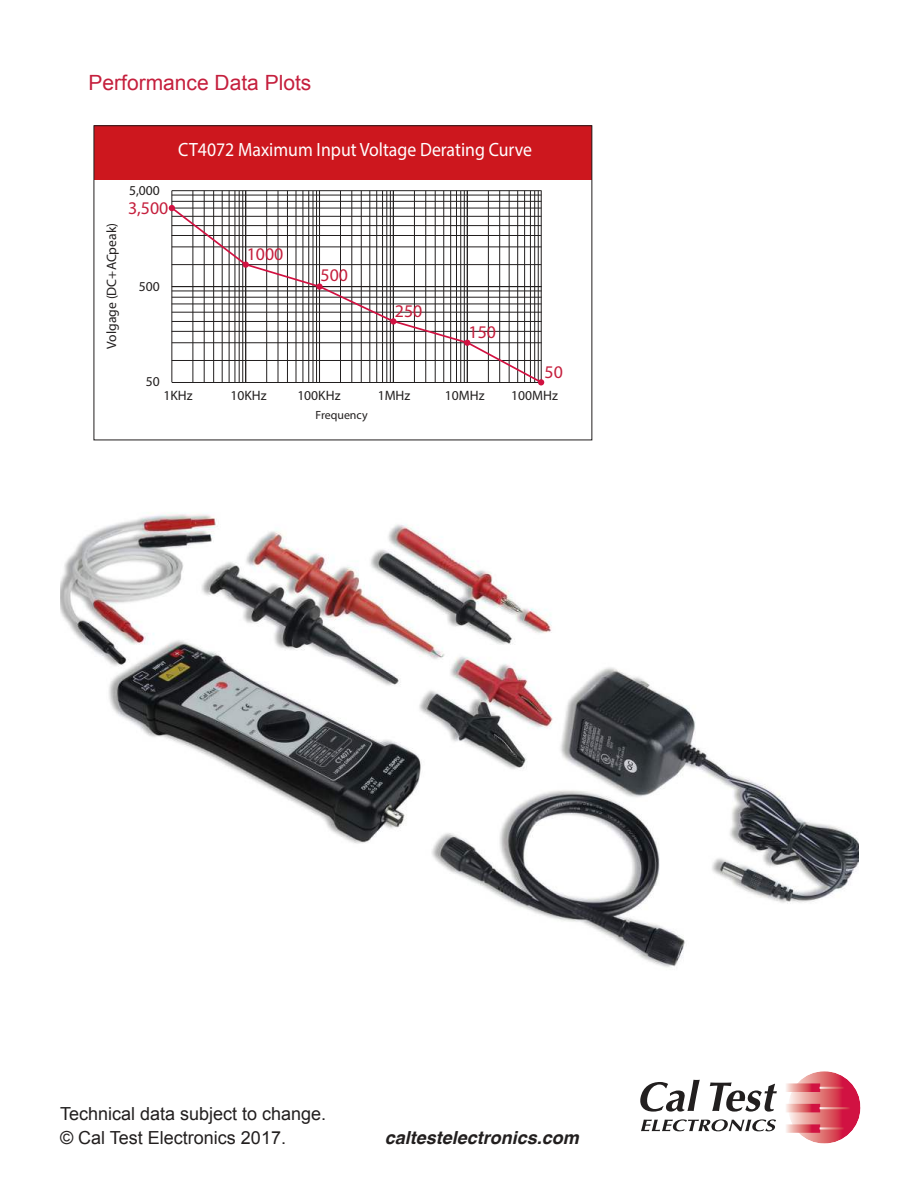
<style>
.page{position:relative;width:918px;height:1188px;background:#fff}
.page>*{position:absolute;margin:0;border:0;box-sizing:border-box;transform-origin:0 0}
.t1{font:21px "Arial";color:#c51f3d}
.t2{font:19.2px "Myriad Pro";color:#fff;scale:.92 1}
.t3{font:18px/24px "Arial";color:#221f1f}
.t4{font:italic 700 18px "Helvetica";color:#221f1f}
.t5{font:17.85px "Myriad Pro";color:#c51f3d}
.t6{font:13.65px "Myriad Pro";color:#221f1f}
.t7{font:11.85px "Myriad Pro";color:#221f1f}
</style>
<div class="page">
<svg style="left:641px;top:1119px;width:135px;height:12px"></svg>
<svg style="left:640px;top:1080px;width:60px;height:32px"></svg>
<svg style="left:710px;top:1083px;width:67px;height:29px"></svg>
<img style="left:788px;top:1071px;width:73px;height:73px">
<img style="left:786px;top:1124px;width:34px;height:9px">
<img style="left:786px;top:1104px;width:34px;height:8px">
<img style="left:786px;top:1083px;width:34px;height:9px">
<img style="left:820px;top:1087px;width:33px;height:2px">
<img style="left:820px;top:1107px;width:40px;height:2px">
<img style="left:820px;top:1127px;width:32px;height:2px">
<hr style="left:213px;top:191px;width:1px;height:191px;background:#221f1f">
<hr style="left:192px;top:191px;width:1px;height:191px;background:#221f1f">
<hr style="left:235px;top:191px;width:1px;height:191px;background:#221f1f">
<hr style="left:204px;top:191px;width:1px;height:191px;background:#221f1f">
<hr style="left:229px;top:191px;width:1px;height:191px;background:#221f1f">
<hr style="left:239px;top:191px;width:1px;height:191px;background:#221f1f">
<hr style="left:242px;top:191px;width:1px;height:191px;background:#221f1f">
<hr style="left:222px;top:191px;width:1px;height:191px;background:#221f1f">
<hr style="left:171px;top:191px;width:1px;height:191px;background:#221f1f">
<hr style="left:287px;top:191px;width:1px;height:191px;background:#221f1f">
<hr style="left:266px;top:191px;width:1px;height:191px;background:#221f1f">
<hr style="left:308px;top:191px;width:1px;height:191px;background:#221f1f">
<hr style="left:278px;top:191px;width:1px;height:191px;background:#221f1f">
<hr style="left:302px;top:191px;width:1px;height:191px;background:#221f1f">
<hr style="left:313px;top:191px;width:1px;height:191px;background:#221f1f">
<hr style="left:316px;top:191px;width:1px;height:191px;background:#221f1f">
<hr style="left:296px;top:191px;width:1px;height:191px;background:#221f1f">
<hr style="left:245px;top:191px;width:1px;height:191px;background:#221f1f">
<hr style="left:361px;top:191px;width:1px;height:191px;background:#221f1f">
<hr style="left:340px;top:191px;width:1px;height:191px;background:#221f1f">
<hr style="left:382px;top:191px;width:1px;height:191px;background:#221f1f">
<hr style="left:351px;top:191px;width:1px;height:191px;background:#221f1f">
<hr style="left:376px;top:191px;width:1px;height:191px;background:#221f1f">
<hr style="left:386px;top:191px;width:1px;height:191px;background:#221f1f">
<hr style="left:390px;top:191px;width:1px;height:191px;background:#221f1f">
<hr style="left:369px;top:191px;width:1px;height:191px;background:#221f1f">
<hr style="left:319px;top:191px;width:1px;height:191px;background:#221f1f">
<hr style="left:435px;top:191px;width:1px;height:191px;background:#221f1f">
<hr style="left:414px;top:191px;width:1px;height:191px;background:#221f1f">
<hr style="left:456px;top:191px;width:1px;height:191px;background:#221f1f">
<hr style="left:425px;top:191px;width:1px;height:191px;background:#221f1f">
<hr style="left:450px;top:191px;width:1px;height:191px;background:#221f1f">
<hr style="left:460px;top:191px;width:1px;height:191px;background:#221f1f">
<hr style="left:464px;top:191px;width:1px;height:191px;background:#221f1f">
<hr style="left:443px;top:191px;width:1px;height:191px;background:#221f1f">
<hr style="left:393px;top:191px;width:1px;height:191px;background:#221f1f">
<hr style="left:509px;top:191px;width:1px;height:191px;background:#221f1f">
<hr style="left:488px;top:191px;width:1px;height:191px;background:#221f1f">
<hr style="left:530px;top:191px;width:1px;height:191px;background:#221f1f">
<hr style="left:499px;top:191px;width:1px;height:191px;background:#221f1f">
<hr style="left:524px;top:191px;width:1px;height:191px;background:#221f1f">
<hr style="left:534px;top:191px;width:1px;height:191px;background:#221f1f">
<hr style="left:538px;top:191px;width:1px;height:191px;background:#221f1f">
<hr style="left:541px;top:191px;width:1px;height:191px;background:#221f1f">
<hr style="left:517px;top:191px;width:1px;height:191px;background:#221f1f">
<hr style="left:467px;top:191px;width:1px;height:191px;background:#221f1f">
<hr style="left:172px;top:195px;width:369px;height:1px;background:#221f1f">
<hr style="left:172px;top:201px;width:369px;height:1px;background:#221f1f">
<hr style="left:172px;top:190px;width:369px;height:1px;background:#221f1f">
<div style="left:94px;top:126px;width:498px;height:54px;background:#cd171e"></div>
<svg style="left:169px;top:205px;width:375px;height:180px"></svg>
<img style="left:60px;top:512px;width:798px;height:456px">
<h1 class="t1" style="left:88px;top:75px;width:224px">Performance Data Plots</h1>
<h2 class="t2" style="left:178px;top:143px;width:386px">CT4072 Maximum Input Voltage Derating Curve</h2>
<p class="t6" style="left:107px;top:349px;width:127px;rotate:-90deg">Volgage (DC+ACpeak)</p>
<p class="t6" style="left:129px;top:185px;width:32px">5,000</p>
<h3 class="t5" style="left:128px;top:202px;width:42px">3,500</h3>
<p class="t6" style="left:139px;top:281px;width:22px">500</p>
<p class="t6" style="left:146px;top:377px;width:15px">50</p>
<h3 class="t5" style="left:247px;top:248px;width:38px">1000</h3>
<h3 class="t5" style="left:321px;top:269px;width:29px">500</h3>
<h3 class="t5" style="left:395px;top:304px;width:29px">250</h3>
<h3 class="t5" style="left:469px;top:326px;width:29px">150</h3>
<h3 class="t5" style="left:545px;top:365px;width:20px">50</h3>
<p class="t6" style="left:164px;top:390px;width:31px">1KHz</p>
<p class="t6" style="left:378px;top:390px;width:34px">1MHz</p>
<p class="t6" style="left:445px;top:390px;width:41px">10MHz</p>
<p class="t6" style="left:230px;top:390px;width:38px">10KHz</p>
<p class="t6" style="left:297px;top:390px;width:45px">100KHz</p>
<p class="t6" style="left:511px;top:390px;width:48px">100MHz</p>
<p class="t7" style="left:316px;top:411px;width:54px">Frequency</p>
<h3 class="t3" style="left:60px;top:1103px;width:268px">Technical data subject to change. © Cal Test Electronics 2017.</h3>
<h3 class="t4" style="left:385px;top:1127px;width:196px">caltestelectronics.com</h3>
</div>
